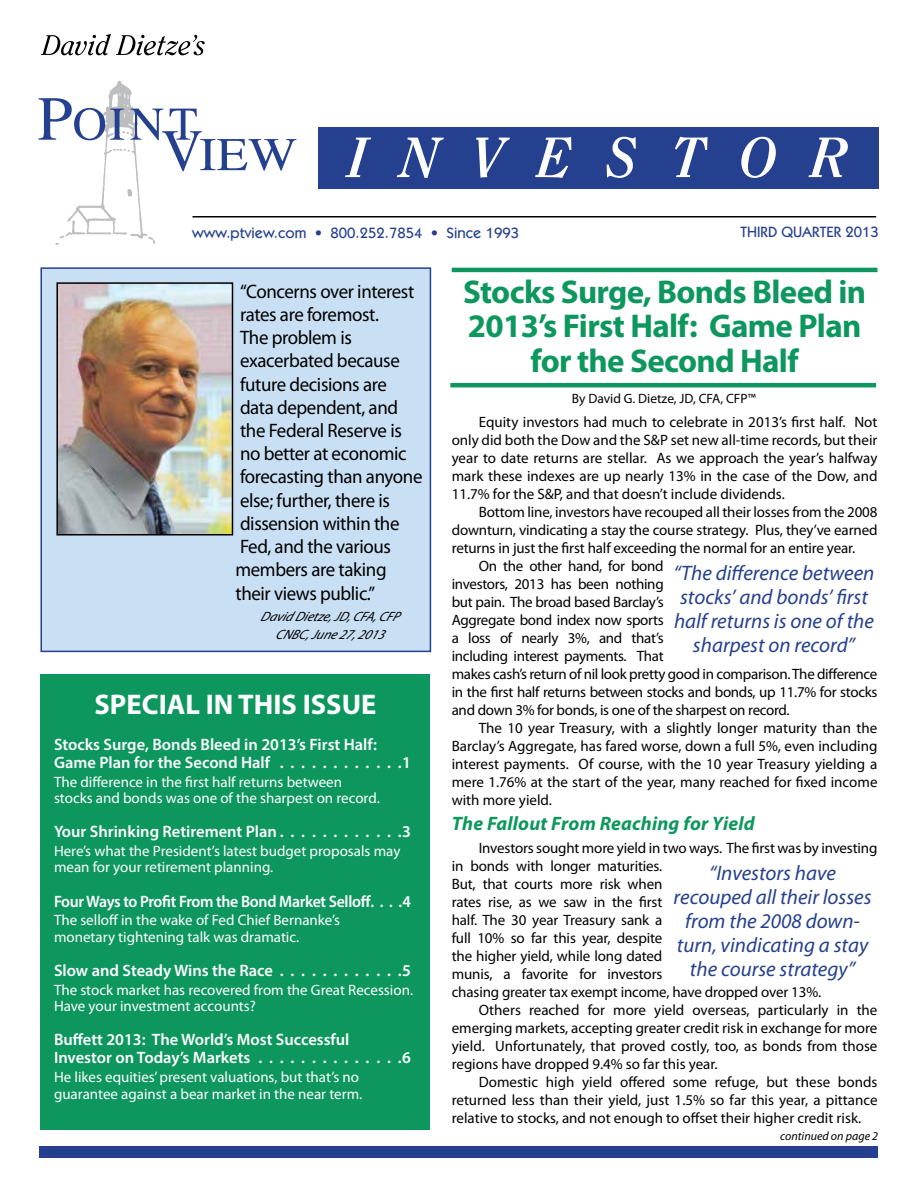
<style>
.page{position:relative;width:918px;height:1188px;background:#fff}
.page>*{position:absolute;margin:0;border:0;box-sizing:border-box;transform-origin:0 0}
.t1{font:700 33px/34.5px "Myriad Pro";letter-spacing:-.02em;color:#0d975e;text-align:center}
.t2{font:700 28.5px "Myriad Pro";color:#fff}
.t3{font:italic 21px/24px "Myriad Pro";color:#25408f;text-align:center}
.t4{font:19.5px/23.2px "Myriad Pro";letter-spacing:-.02em;color:#000}
.t5{font:italic 700 19.5px "Myriad Pro";letter-spacing:.01em;color:#0d975e}
.t6{font:600 16.5px/18px "Myriad Pro";color:#fff}
.t7{font:600 16.5px "Myriad Pro";letter-spacing:-.02em;color:#fff;scale:.96 1}
.t8{font:15px/18px "Myriad Pro";letter-spacing:-.01em;color:#000;text-align:justify}
.t9{font:15px/16.5px "Myriad Pro";color:#fff}
.t10{font:500 15px "Itc Kabel";color:#25408f}
.t11{font:italic 13.5px/18px "Myriad Pro";color:#000;text-align:center}
.t12{font:13.5px "Myriad Pro";color:#000}
.t13{font:italic 12px "Myriad Pro";color:#000}
</style>
<div class="page">
<div style="left:40px;top:267px;width:391px;height:385px;background:#c9e0f4;border:2px solid #25408f"></div>
<div style="left:318px;top:127px;width:561px;height:62px;background:#25408f"></div>
<svg style="left:345px;top:138px;width:26px;height:39px"></svg>
<svg style="left:397px;top:138px;width:47px;height:40px"></svg>
<svg style="left:476px;top:138px;width:34px;height:40px"></svg>
<svg style="left:535px;top:137px;width:36px;height:41px"></svg>
<svg style="left:607px;top:137px;width:29px;height:41px"></svg>
<svg style="left:675px;top:137px;width:33px;height:40px"></svg>
<svg style="left:741px;top:137px;width:35px;height:41px"></svg>
<svg style="left:808px;top:138px;width:40px;height:39px"></svg>
<img style="left:55px;top:80px;width:117px;height:165px">
<svg style="left:39px;top:98px;width:85px;height:42px"></svg>
<svg style="left:130px;top:109px;width:166px;height:62px"></svg>
<svg style="left:41px;top:34px;width:164px;height:21px"></svg>
<div style="left:40px;top:674px;width:390px;height:456px;background:#0d975e"></div>
<hr style="left:193px;top:216px;width:683px;height:2px;background:#000">
<div style="left:40px;top:1146px;width:838px;height:12px;background:#25408f"></div>
<hr style="left:452px;top:268px;width:425px;height:4px;background:#0d975e">
<hr style="left:450px;top:383px;width:426px;height:4px;background:#0d975e">
<img style="left:59px;top:285px;width:171px;height:248px">
<div style="left:56px;top:282px;width:177px;height:254px;border:2px solid #000"></div>
<p class="t10" style="left:192px;top:224px;width:328px">www.ptview.com • 800.252.7854 • Since 1993</p>
<p class="t10" style="left:741px;top:223px;width:140px">THIRD QUARTER 2013</p>
<p class="t4" style="left:235px;top:279px;width:189px">“Concerns over interest rates are foremost.<br>The problem is exacerbated because future decisions are<br>data dependent, and the Federal Reserve is no better at economic forecasting than anyone else; further, there is dissension within the<br>Fed, and the various members are taking their views public.”</p>
<h1 class="t1" style="left:463px;top:273px;width:405px">Stocks Surge, Bonds Bleed in<br>2013’s First Half: Game Plan for the Second Half</h1>
<p class="t12" style="left:572px;top:390px;width:186px">By David G. Dietze, JD, CFA, CFP™</p>
<p class="t8" style="left:452px;top:413px;width:427px;text-indent:27px">Equity investors had much to celebrate in 2013’s first half. Not only did both the Dow and the S&amp;P set new all-time records, but their year to date returns are stellar. As we approach the year’s halfway mark these indexes are up nearly 13% in the case of the Dow, and 11.7% for the S&amp;P, and that doesn’t include dividends.</p>
<p class="t8" style="left:479px;top:503px;width:400px">Bottom line, investors have recouped all their losses from the 2008</p>
<p class="t8" style="left:452px;top:521px;width:427px">downturn, vindicating a stay the course strategy. Plus, they’ve earned</p>
<p class="t8" style="left:452px;top:539px;width:405px">returns in just the first half exceeding the normal for an entire year.</p>
<p class="t8" style="left:479px;top:557px;width:187px">On the other hand, for bond</p>
<p class="t8" style="left:452px;top:575px;width:214px">investors, 2013 has been nothing</p>
<p class="t8" style="left:452px;top:593px;width:214px">but pain. The broad based Barclay’s</p>
<p class="t8" style="left:452px;top:611px;width:214px">Aggregate bond index now sports</p>
<p class="t8" style="left:452px;top:629px;width:214px">a loss of nearly 3%, and that’s</p>
<p class="t8" style="left:452px;top:647px;width:214px">including interest payments. That</p>
<p class="t8" style="left:452px;top:665px;width:427px">makes cash’s return of nil look pretty good in comparison. The difference</p>
<p class="t8" style="left:452px;top:683px;width:427px">in the first half returns between stocks and bonds, up 11.7% for stocks</p>
<p class="t8" style="left:452px;top:701px;width:340px">and down 3% for bonds, is one of the sharpest on record.</p>
<p class="t8" style="left:479px;top:719px;width:400px">The 10 year Treasury, with a slightly longer maturity than the</p>
<p class="t8" style="left:452px;top:737px;width:427px">Barclay’s Aggregate, has fared worse, down a full 5%, even including</p>
<p class="t8" style="left:452px;top:755px;width:427px">interest payments. Of course, with the 10 year Treasury yielding a</p>
<p class="t8" style="left:452px;top:773px;width:427px">mere 1.76% at the start of the year, many reached for fixed income</p>
<p class="t8" style="left:452px;top:791px;width:102px">with more yield.</p>
<h3 class="t5" style="left:452px;top:811px;width:305px">The Fallout From Reaching for Yield</h3>
<p class="t8" style="left:452px;top:838px;width:427px;text-align:left;text-indent:27px">Investors sought more yield in two ways. The first was by investing in bonds with longer maturities.<br>But, that courts more risk when<br>rates rise, as we saw in the first<br>half. The 30 year Treasury sank a<br>full 10% so far this year, despite<br>the higher yield, while long dated<br>munis, a favorite for investors<br>chasing greater tax exempt income, have dropped over 13%.</p>
<p class="t8" style="left:452px;top:1000px;width:427px;text-indent:27px">Others reached for more yield overseas, particularly in the emerging markets, accepting greater credit risk in exchange for more yield. Unfortunately, that proved costly, too, as bonds from those regions have dropped 9.4% so far this year.</p>
<p class="t8" style="left:452px;top:1072px;width:427px;text-indent:27px">Domestic high yield offered some refuge, but these bonds returned less than their yield, just 1.5% so far this year, a pittance relative to stocks, and not enough to offset their higher credit risk.</p>
<h3 class="t3" style="left:673px;top:560px;width:203px">“The difference between stocks’ and bonds’ first half returns is one of the sharpest on record”</h3>
<p class="t11" style="left:260px;top:607px;width:146px">DavidDietze, JD, CFA, CFP<br>CNBC, June27, 2013</p>
<h2 class="t2" style="left:95px;top:686px;width:283px">SPECIAL IN THIS ISSUE</h2>
<p class="t6" style="left:54px;top:735px;width:325px">Stocks Surge, Bonds Bleed in 2013’s First Half:<br>Game Plan for the Second Half</p>
<p class="t6" style="left:402px;top:753px;width:10px">1</p>
<p class="t9" style="left:54px;top:773px;width:327px">The difference in the first half returns between stocks and bonds was one of the sharpest on record.</p>
<p class="t6" style="left:54px;top:822px;width:358px">Your Shrinking Retirement Plan . . . . . . . . . . . 3</p>
<p class="t9" style="left:54px;top:842px;width:348px">Here’s what the President’s latest budget proposals may mean for your retirement planning.</p>
<p class="t7" style="left:54px;top:891px;width:373px">Four Ways to Profit From the Bond Market Selloff . . . 4</p>
<p class="t9" style="left:54px;top:912px;width:288px">The selloff in the wake of Fed Chief Bernanke’s monetary tightening talk was dramatic.</p>
<p class="t6" style="left:54px;top:961px;width:221px">Slow and Steady Wins the Race</p>
<p class="t6" style="left:402px;top:961px;width:10px">5</p>
<p class="t9" style="left:54px;top:981px;width:361px">The stock market has recovered from the Great Recession.<br>Have your investment accounts?</p>
<p class="t6" style="left:54px;top:1030px;width:297px">Buffett 2013: The World’s Most Successful<br>Investor on Today’s Markets</p>
<h3 class="t3" style="left:674px;top:861px;width:200px">“Investors have recouped all their losses from the 2008 down&shy;turn, vindicating a stay the course strategy”</h3>
<p class="t6" style="left:402px;top:1048px;width:10px">6</p>
<p class="t9" style="left:54px;top:1068px;width:310px">He likes equities’ present valuations, but that’s no guarantee against a bear market in the near term.</p>
<p class="t13" style="left:780px;top:1129px;width:99px">continued on page 2</p>
</div>
